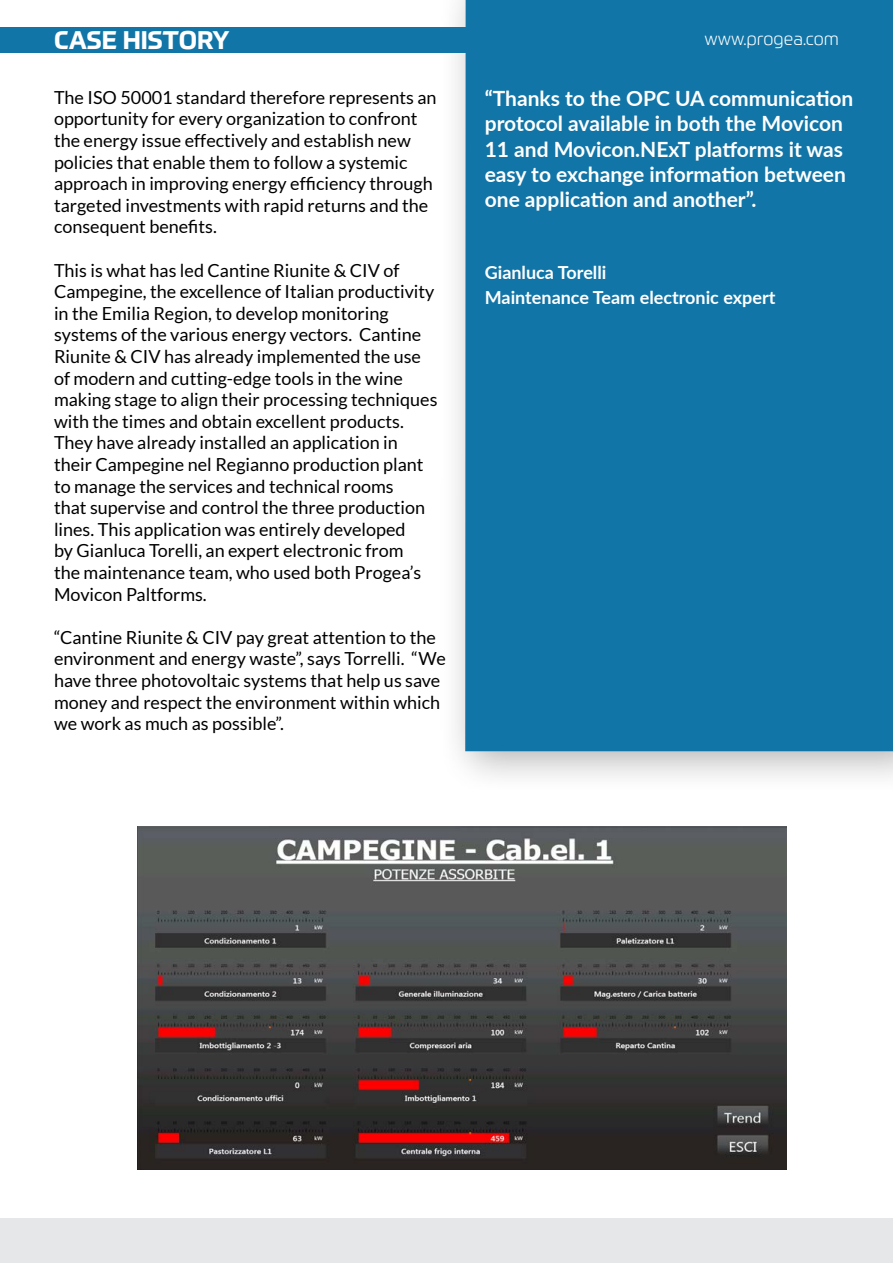
<style>
.page{position:relative;width:893px;height:1263px;background:#fff}
.page>*{position:absolute;margin:0;border:0;box-sizing:border-box;transform-origin:0 0}
.t1{font:700 25.05px "Prometo";color:#fff}
.t2{font:700 21px/25.2px "Lato";color:#fff}
.t3{font:18px/21.6px "Lato";color:#000}
.t4{font:700 18px/25.2px "Lato";color:#fff}
.t5{font:300 18px "Prometo";color:#fff}
</style>
<div class="page">
<div style="left:437px;top:0;width:456px;height:795px;background:#000;opacity:.3"></div>
<div style="left:465px;top:0;width:428px;height:751px;background:#1175a7"></div>
<div style="left:0;top:1218px;width:893px;height:45px;background:#e6e7e8"></div>
<div style="left:0;top:27px;width:893px;height:26px;background:#1175a7"></div>
<img style="left:138px;top:826px;width:649px;height:343px">
<h1 class="t1" style="left:54px;top:25px;width:177px">CASE HISTORY</h1>
<p class="t5" style="left:705px;top:28px;width:136px">www.progea.com</p>
<p class="t2" style="left:485px;top:85px;width:370px">“Thanks to the OPC UA communication protocol available in both the Movicon 11 and Movicon.NExT platforms it was easy to exchange information between one application and another”.</p>
<p class="t3" style="left:54px;top:86px;width:384px">The ISO 50001 standard therefore represents an opportunity for every organization to confront the energy issue effectively and establish new policies that enable them to follow a systemic approach in improving energy efficiency through targeted investments with rapid returns and the consequent benefits.</p>
<p class="t3" style="left:54px;top:259px;width:385px">This is what has led Cantine Riunite &amp; CIV of Campegine, the excellence of Italian productivity in the Emilia Region, to develop monitoring systems of the various energy vectors. Cantine Riunite &amp; CIV has already implemented the use of modern and cutting-edge tools in the wine making stage to align their processing techniques with the times and obtain excellent products.<br>They have already installed an application in their Campegine nel Regianno production plant to manage the services and technical rooms<br>that supervise and control the three production lines. This application was entirely developed<br>by Gianluca Torelli, an expert electronic from<br>the maintenance team, who used both Progea’s Movicon Paltforms.</p>
<p class="t3" style="left:54px;top:626px;width:394px">“Cantine Riunite &amp; CIV pay great attention to the environment and energy waste”, says Torrelli. “We have three photovoltaic systems that help us save money and respect the environment within which we work as much as possible”.</p>
<p class="t4" style="left:485px;top:259px;width:292px">Gianluca Torelli<br>Maintenance Team electronic expert</p>
</div>
